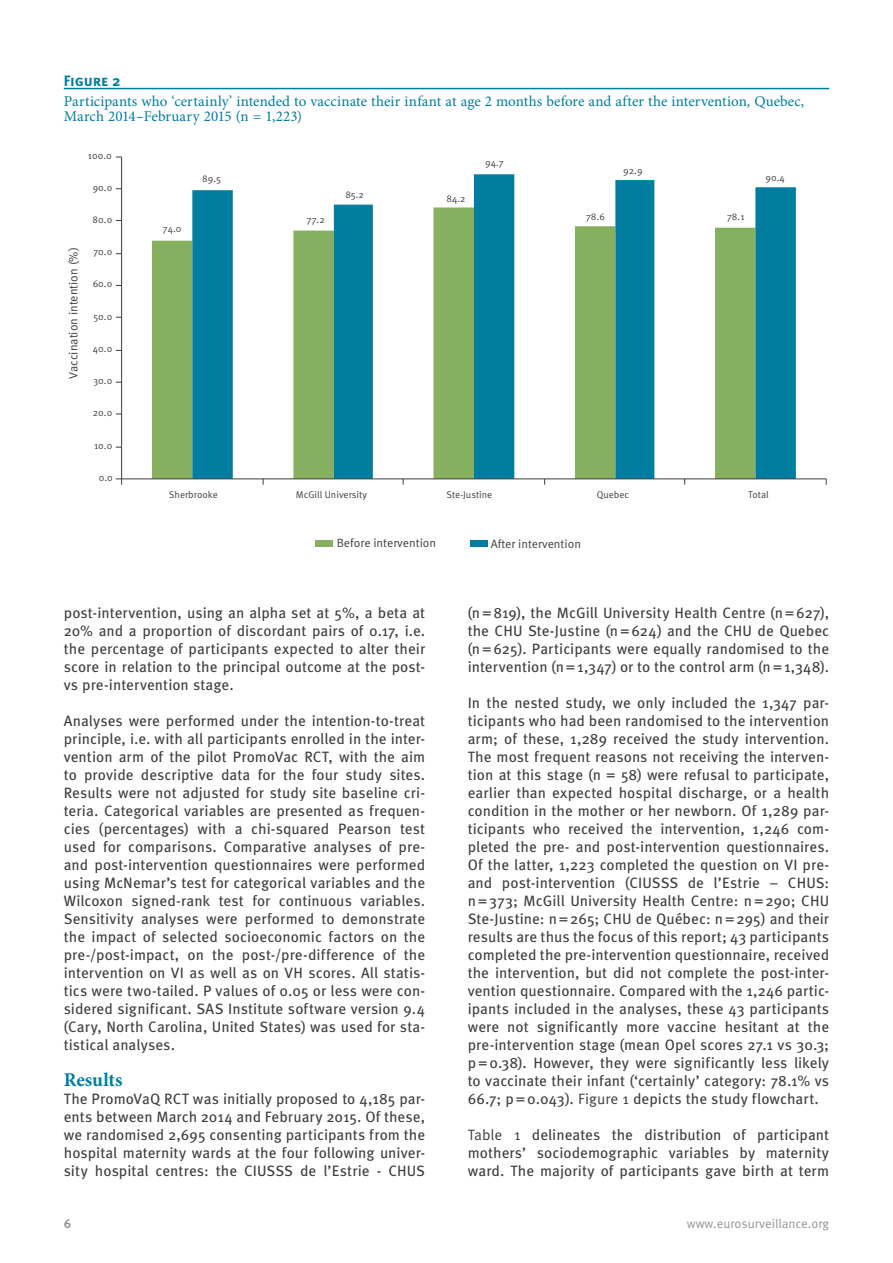
<style>
.page{position:relative;width:893px;height:1263px;background:#fff}
.page>*{position:absolute;margin:0;border:0;box-sizing:border-box;transform-origin:0 0}
.t1{font:700 19.5px "Minion Pro";letter-spacing:-.005em;color:#007d9f}
.t2{font:15px/18px "Meta Pro";color:#3e3e3f;text-align:justify}
.t3{font:15px/15px "Minion Pro";letter-spacing:.005em;color:#007d9f}
.t4{font:700 15px "Meta Pro";letter-spacing:-.005em;color:#007d9f}
.t5{font:12.75px "Meta Pro";color:#939598}
.t6{font:700 12.75px "Meta Pro";color:#939598}
.t7{font:12px "Meta Pro";color:#3e3e3f}
.t8{font:9.75px "Meta Pro";color:#3e3e3f}
.s1{font-style:inherit}
</style>
<div class="page">
<hr style="left:64px;top:88px;width:765px;height:1px;background:#007d9f">
<div style="left:152px;top:240px;width:40px;height:238px;background:#86af5f"></div>
<svg style="left:192px;top:174px;width:604px;height:304px"></svg>
<hr style="left:121px;top:157px;width:1px;height:322px;background:#3e3e3f">
<hr style="left:122px;top:478px;width:704px;height:1px;background:#3e3e3f">
<svg style="left:116px;top:478px;width:6px;height:7px"></svg>
<div style="left:316px;top:540px;width:17px;height:7px;background:#86af5f"></div>
<div style="left:470px;top:540px;width:17px;height:7px;background:#007d9f"></div>
<p class="t4" style="left:64px;top:71px;width:58px">Figure 2</p>
<p class="t3" style="left:64px;top:94px;width:742px">Participants who ‘certainly’ intended to vaccinate their infant at age 2 months before and after the intervention, Quebec,<br>March 2014–February 2015 (n = 1,223)</p>
<p class="t8" style="left:88px;top:149px;width:25px">100.0</p>
<p class="t7" style="left:66px;top:379px;width:134px;rotate:-90deg">Vaccination intention (%)</p>
<p class="t8" style="left:93px;top:181px;width:21px">90.0</p>
<p class="t8" style="left:93px;top:213px;width:21px">80.0</p>
<p class="t8" style="left:93px;top:246px;width:20px">70.0</p>
<p class="t8" style="left:93px;top:278px;width:21px">60.0</p>
<p class="t8" style="left:93px;top:310px;width:20px">50.0</p>
<p class="t8" style="left:93px;top:342px;width:21px">40.0</p>
<p class="t8" style="left:93px;top:374px;width:21px">30.0</p>
<p class="t8" style="left:93px;top:407px;width:21px">20.0</p>
<p class="t8" style="left:94px;top:439px;width:20px">10.0</p>
<p class="t8" style="left:99px;top:471px;width:16px">0.0</p>
<p class="t8" style="left:163px;top:223px;width:20px">74.0</p>
<p class="t8" style="left:202px;top:172px;width:20px">89.5</p>
<p class="t8" style="left:307px;top:213px;width:20px">77.2</p>
<p class="t8" style="left:345px;top:188px;width:20px">85.2</p>
<p class="t8" style="left:446px;top:192px;width:21px">84.2</p>
<p class="t8" style="left:485px;top:157px;width:20px">94.7</p>
<p class="t8" style="left:623px;top:165px;width:21px">92.9</p>
<p class="t8" style="left:586px;top:211px;width:20px">78.6</p>
<p class="t8" style="left:727px;top:210px;width:19px">78.1</p>
<p class="t8" style="left:766px;top:171px;width:21px">90.4</p>
<p class="t8" style="left:169px;top:488px;width:50px">Sherbrooke</p>
<p class="t8" style="left:296px;top:488px;width:72px">McGill University</p>
<p class="t8" style="left:446px;top:488px;width:47px">Ste-Justine</p>
<p class="t8" style="left:597px;top:488px;width:34px">Quebec</p>
<p class="t8" style="left:748px;top:488px;width:22px">Total</p>
<p class="t7" style="left:337px;top:535px;width:101px">Before intervention</p>
<p class="t7" style="left:491px;top:536px;width:92px">After intervention</p>
<p class="t2" style="left:64px;top:604px;width:363px">post-intervention, using an alpha set at 5%, a beta at 20% and a proportion of discordant pairs of 0.17, i.e. the percentage of participants expected to alter their score in relation to the principal outcome at the post&shy;vs pre-intervention stage.</p>
<p class="t2" style="left:64px;top:712px;width:363px">Analyses were performed under the intention-to-treat principle, i.e. with all participants enrolled in the inter&shy;vention arm of the pilot PromoVac RCT, with the aim to provide descriptive data for the four study sites.<br>Results were not adjusted for study site baseline cri&shy;teria. Categorical variables are presented as frequen&shy;cies (percentages) with a chi-squared Pearson test used for comparisons. Comparative analyses of pre&shy;and post-intervention questionnaires were performed using McNemar’s test for categorical variables and the Wilcoxon signed-rank test for continuous variables.<br>Sensitivity analyses were performed to demonstrate the impact of selected socioeconomic factors on the pre-/post-impact, on the post-/pre-difference of the intervention on VI as well as on VH scores. All statis&shy;tics were two-tailed. P values of 0.05 or less were con&shy;sidered significant. SAS Institute software version 9.4 (Cary, North Carolina, United States) was used for sta&shy;tistical analyses.</p>
<h1 class="t1" style="left:64px;top:1066px;width:60px">Results</h1>
<p class="t2" style="left:64px;top:1090px;width:363px">The PromoVaQ RCT was initially proposed to 4,185 par&shy;ents between March 2014 and February 2015. Of these, we randomised 2,695 consenting participants from the hospital maternity wards at the four following univer&shy;sity hospital centres: the CIUSSS de l’Estrie - CHUS</p>
<p class="t2" style="left:468px;top:604px;width:363px">(n=819), the McGill University Health Centre (n=627), the CHU Ste-Justine (n=624) and the CHU de Quebec (n=625). Participants were equally randomised to the intervention (n=1,347) or to the control arm (n=1,348).</p>
<p class="t2" style="left:468px;top:694px;width:363px">In the nested study, we only included the 1,347 par&shy;ticipants who had been randomised to the intervention arm; of these, 1,289 received the study intervention.<br>The most frequent reasons not receiving the interven&shy;tion at this stage (n = 58) were refusal to participate, earlier than expected hospital discharge, or a health condition in the mother or her newborn. Of 1,289 par&shy;ticipants who received the intervention, 1,246 com&shy;pleted the pre- and post-intervention questionnaires.<br>Of the latter, 1,223 completed the question on VI pre&shy;and post-intervention (CIUSSS de l’Estrie – CHUS: n=373; McGill University Health Centre: n=290; CHU Ste-Justine: n=265; CHU de Québec: n=295) and their results are thus the focus of this report; 43 participants completed the pre-intervention questionnaire, received the intervention, but did not complete the post-inter&shy;vention questionnaire. Compared with the 1,246 partic&shy;ipants included in the analyses, these 43 participants were not significantly more vaccine hesitant at the pre-intervention stage (mean Opel scores 27.1 vs 30.3; p=0.38). However, they were significantly less likely to vaccinate their infant (‘certainly’ category: 78.1% vs 66.7; p=0.043). <span class="s1">Figure 1</span> depicts the study flowchart.</p>
<p class="t2" style="left:468px;top:1126px;width:363px"><span class="s1">Table 1</span> delineates the distribution of participant mothers’ sociodemographic variables by maternity ward. The majority of participants gave birth at term</p>
<p class="t6" style="left:64px;top:1215px;width:9px">6</p>
<p class="t5" style="left:687px;top:1215px;width:144px">www.eurosurveillance.org</p>
</div>
